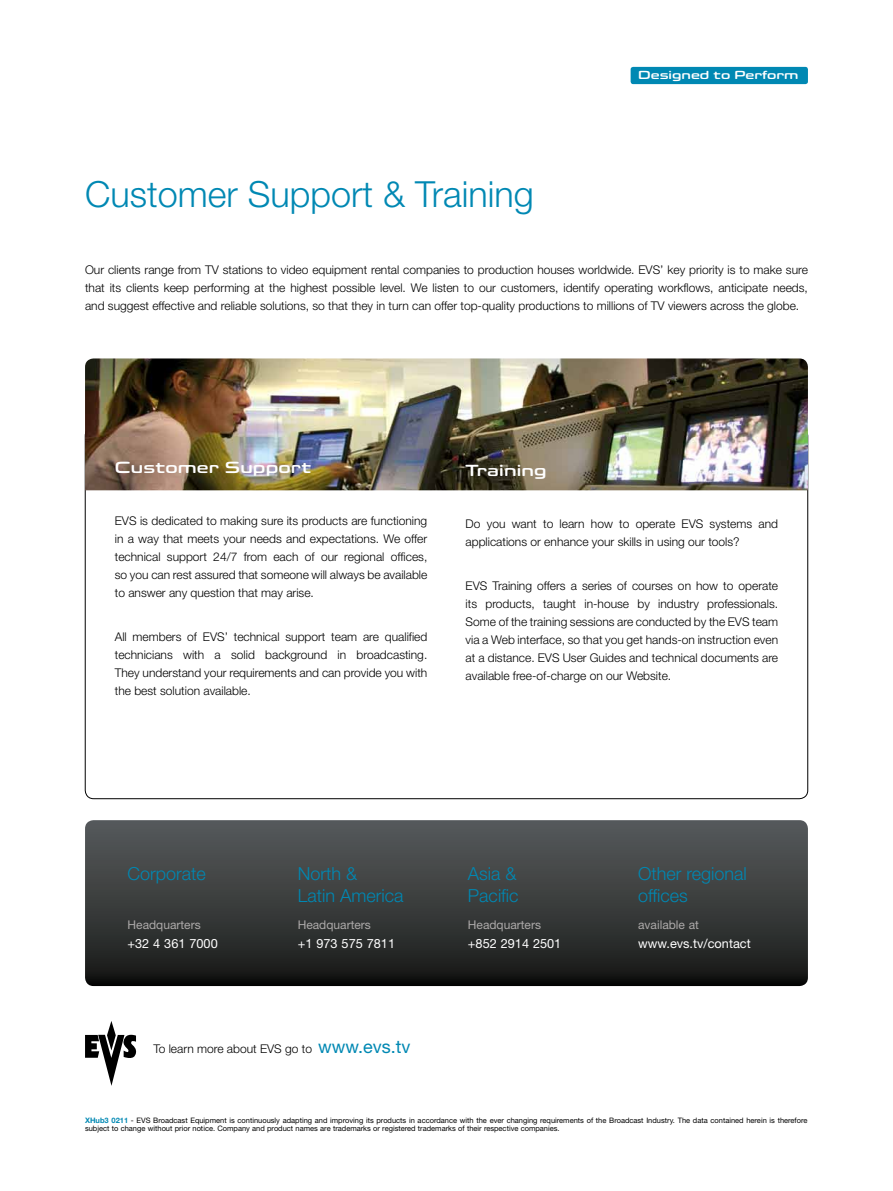
<style>
.page{position:relative;width:893px;height:1191px;background:#fff}
.page>*{position:absolute;margin:0;border:0;box-sizing:border-box;transform-origin:0 0}
.t1{font:300 36px "Helvetica Neue LT Std";color:#0088b3}
.t2{font:300 18px/21.6px "Helvetica Neue LT Std";color:#0088b3}
.t3{font:600 16.5px "Eurostile Candy LT Pro";letter-spacing:.01em;color:#fff}
.t4{font:12.75px "Helvetica Neue LT Std";color:#fff}
.t5{font:300 12px/18px "Helvetica Neue LT Std";color:#000;text-align:justify}
.t6{font:12px "Helvetica Neue LT Std";color:#aca9a9}
.t7{font:600 12px "Eurostile Candy LT Pro";color:#fff;scale:1.04 1}
.t8{font:7.5px/7.5px "Helvetica Neue LT Std";color:#000}
.s1{font-weight:400;font-size:18px;color:#0088b3}
.s2{font-weight:700;color:#0088b3}
</style>
<div class="page">
<img style="left:85px;top:358px;width:723px;height:132px">
<svg style="left:85px;top:1021px;width:51px;height:64px"></svg>
<svg style="left:85px;top:820px;width:723px;height:166px;background:#373a3a"></svg>
<div style="left:631px;top:67px;width:177px;height:17px;background:#0088b3;border-radius:3px"></div>
<h1 class="t1" style="left:85px;top:172px;width:450px">Customer Support &amp; Training</h1>
<p class="t7" style="left:638px;top:68px;width:156px">Designed to Perform</p>
<p class="t5" style="left:85px;top:261px;width:724px">Our clients range from TV stations to video equipment rental companies to production houses worldwide. EVS’ key priority is to make sure that its clients keep performing at the highest possible level. We listen to our customers, identify operating workflows, anticipate needs, and suggest effective and reliable solutions, so that they in turn can offer top-quality productions to millions of TV viewers across the globe.</p>
<h3 class="t3" style="left:115px;top:459px;width:198px">Customer Support</h3>
<p class="t5" style="left:115px;top:512px;width:314px">EVS is dedicated to making sure its products are functioning in a way that meets your needs and expectations. We offer technical support 24/7 from each of our regional offices, so you can rest assured that someone will always be available to answer any question that may arise.</p>
<p class="t5" style="left:115px;top:627px;width:314px">All members of EVS’ technical support team are qualified technicians with a solid background in broadcasting.<br>They understand your requirements and can provide you with the best solution available.</p>
<h3 class="t3" style="left:466px;top:461px;width:83px">Training</h3>
<p class="t5" style="left:466px;top:514px;width:314px">Do you want to learn how to operate EVS systems and applications or enhance your skills in using our tools?</p>
<p class="t5" style="left:466px;top:576px;width:314px">EVS Training offers a series of courses on how to operate its products, taught in-house by industry professionals.<br>Some of the training sessions are conducted by the EVS team via a Web interface, so that you get hands-on instruction even at a distance. EVS User Guides and technical documents are available free-of-charge on our Website.</p>
<h2 class="t2" style="left:128px;top:862px;width:80px">Corporate</h2>
<p class="t6" style="left:128px;top:917px;width:75px">Headquarters</p>
<p class="t4" style="left:128px;top:936px;width:92px">+32 4 361 7000</p>
<h2 class="t2" style="left:298px;top:862px;width:107px">North &amp;<br>Latin America</h2>
<p class="t6" style="left:298px;top:917px;width:75px">Headquarters</p>
<p class="t4" style="left:298px;top:936px;width:99px">+1 973 575 7811</p>
<p class="t5" style="left:153px;top:1039px;width:259px">To learn more about EVS go to <span class="s1">www.evs.tv</span></p>
<h2 class="t2" style="left:468px;top:862px;width:52px">Asia &amp;<br>Pacific</h2>
<p class="t6" style="left:468px;top:917px;width:75px">Headquarters</p>
<p class="t4" style="left:468px;top:936px;width:95px">+852 2914 2501</p>
<h2 class="t2" style="left:638px;top:862px;width:110px">Other regional offices</h2>
<p class="t6" style="left:638px;top:917px;width:62px">available at</p>
<p class="t4" style="left:638px;top:936px;width:114px">www.evs.tv/contact</p>
<p class="t8" style="left:85px;top:1116px;width:724px"><span class="s2">XHub3 0211</span> - EVS Broadcast Equipment is continuously adapting and improving its products in accordance with the ever changing requirements of the Broadcast Industry. The data contained herein is therefore subject to change without prior notice. Company and product names are trademarks or registered trademarks of their respective companies.</p>
</div>
